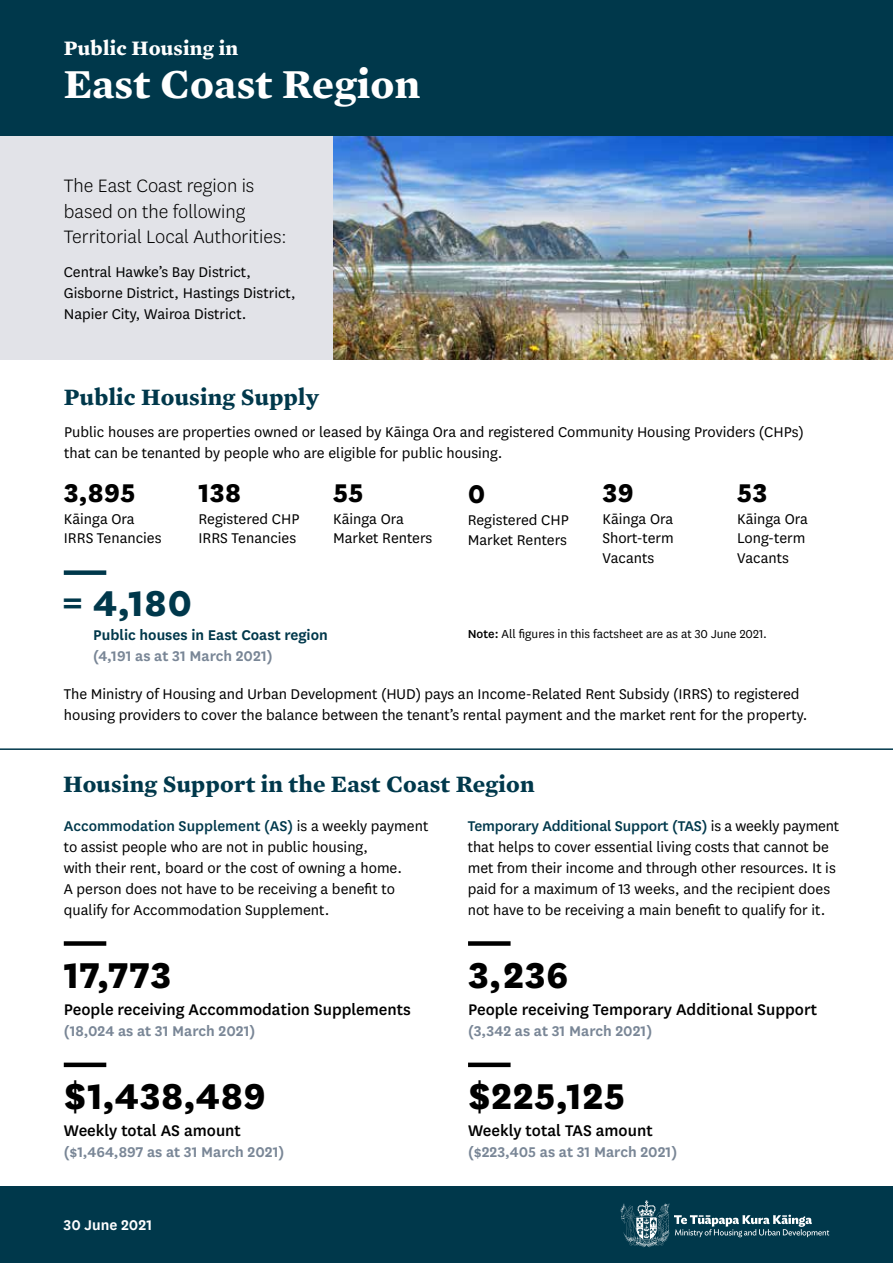
<style>
.page{position:relative;width:893px;height:1263px;background:#fff}
.page>*{position:absolute;margin:0;border:0;box-sizing:border-box;transform-origin:0 0}
.t1{font:800 42px "National";letter-spacing:.01em;color:#000}
.t2{font:700 42px "Mercury Text G1";letter-spacing:.01em;color:#fff}
.t3{font:800 42px "National";color:#00384b}
.t4{font:800 30px "National";letter-spacing:.01em;color:#000}
.t5{font:700 24px "Mercury Text G1";letter-spacing:.01em;color:#00384b}
.t6{font:300 21px/25.5px "National";color:#000}
.t7{font:700 21px "Mercury Text G1";letter-spacing:.01em;color:#fff}
.t8{font:500 18px "National";color:#000}
.t9{font:16.5px/21px "National";color:#000}
.t10{font:600 16.5px "National";color:#798696}
.t11{font:600 16.5px "National";color:#00384b}
.t12{font:600 16.5px "National";color:#fff}
.t13{font:13.5px "National";color:#000}
.s1{font-weight:500}
.s2{font-weight:500;color:#00384b}
</style>
<div class="page">
<div style="left:0;top:0;width:893px;height:136px;background:#00384b"></div>
<div style="left:0;top:136px;width:333px;height:223px;background:#e2e3e8"></div>
<div style="left:0;top:1186px;width:893px;height:77px;background:#00384b"></div>
<img style="left:333px;top:136px;width:560px;height:223px">
<hr style="left:0;top:748px;width:893px;height:2px;background:#00384b">
<div style="left:64px;top:570px;width:42px;height:5px;background:#00384b"></div>
<div style="left:64px;top:941px;width:42px;height:5px;background:#000"></div>
<div style="left:64px;top:1062px;width:42px;height:5px;background:#000"></div>
<div style="left:468px;top:941px;width:43px;height:5px;background:#000"></div>
<div style="left:468px;top:1062px;width:43px;height:5px;background:#000"></div>
<svg style="left:621px;top:1200px;width:208px;height:47px"></svg>
<p class="t7" style="left:64px;top:35px;width:176px">Public Housing in</p>
<h1 class="t2" style="left:64px;top:58px;width:358px">East Coast Region</h1>
<p class="t6" style="left:64px;top:172px;width:224px">The East Coast region is based on the following<br>Territorial Local Authorities:</p>
<p class="t9" style="left:64px;top:261px;width:234px">Central Hawke’s Bay District,<br>Gisborne District, Hastings District,<br>Napier City, Wairoa District.</p>
<h3 class="t5" style="left:64px;top:382px;width:257px">Public Housing Supply</h3>
<p class="t9" style="left:64px;top:420px;width:741px">Public houses are properties owned or leased by Kāinga Ora and registered Community Housing Providers (CHPs) that can be tenanted by people who are eligible for public housing.</p>
<h2 class="t4" style="left:64px;top:471px;width:73px">3,895</h2>
<p class="t9" style="left:64px;top:508px;width:99px;line-height:19.5px">Kāinga Ora<br>IRRS Tenancies</p>
<h2 class="t4" style="left:198px;top:471px;width:44px">138</h2>
<p class="t9" style="left:198px;top:508px;width:102px;line-height:19.5px">Registered CHP<br>IRRS Tenancies</p>
<h2 class="t4" style="left:333px;top:471px;width:32px">55</h2>
<p class="t9" style="left:333px;top:508px;width:101px;line-height:19.5px">Kāinga Ora<br>Market Renters</p>
<h1 class="t3" style="left:62px;top:573px;width:131px">= 4,180</h1>
<p class="t11" style="left:93px;top:623px;width:236px">Public houses in East Coast region</p>
<p class="t10" style="left:93px;top:644px;width:181px">(4,191 as at 31 March 2021)</p>
<h2 class="t4" style="left:468px;top:472px;width:19px">0</h2>
<p class="t9" style="left:468px;top:510px;width:102px;line-height:19.5px">Registered CHP<br>Market Renters</p>
<h2 class="t4" style="left:602px;top:471px;width:33px">39</h2>
<p class="t9" style="left:602px;top:508px;width:73px;line-height:19.5px;text-align:justify">Kāinga Ora Short-term Vacants</p>
<h2 class="t4" style="left:737px;top:471px;width:32px">53</h2>
<p class="t9" style="left:737px;top:508px;width:72px;line-height:19.5px">Kāinga Ora<br>Long-term<br>Vacants</p>
<p class="t13" style="left:468px;top:625px;width:301px"><span class="s1">Note:</span> All figures in this factsheet are as at 30 June 2021.</p>
<p class="t9" style="left:64px;top:683px;width:745px">The Ministry of Housing and Urban Development (HUD) pays an Income-Related Rent Subsidy (IRRS) to registered housing providers to cover the balance between the tenant’s rental payment and the market rent for the property.</p>
<h3 class="t5" style="left:63px;top:769px;width:473px">Housing Support in the East Coast Region</h3>
<p class="t9" style="left:64px;top:814px;width:366px"><span class="s2">Accommodation Supplement (AS)</span> is a weekly payment to assist people who are not in public housing,<br>with their rent, board or the cost of owning a home.<br>A person does not have to be receiving a benefit to qualify for Accommodation Supplement.</p>
<p class="t9" style="left:468px;top:814px;width:373px"><span class="s2">Temporary Additional Support (TAS)</span> is a weekly payment that helps to cover essential living costs that cannot be met from their income and through other resources. It is paid for a maximum of 13 weeks, and the recipient does not have to be receiving a main benefit to qualify for it.</p>
<h1 class="t1" style="left:64px;top:945px;width:109px">17,773</h1>
<p class="t8" style="left:64px;top:997px;width:349px">People receiving Accommodation Supplements</p>
<p class="t10" style="left:64px;top:1020px;width:193px">(18,024 as at 31 March 2021)</p>
<h1 class="t1" style="left:64px;top:1066px;width:204px">$1,438,489</h1>
<p class="t8" style="left:64px;top:1119px;width:179px">Weekly total AS amount</p>
<p class="t10" style="left:64px;top:1141px;width:222px">($1,464,897 as at 31 March 2021)</p>
<p class="t12" style="left:64px;top:1213px;width:90px">30 June 2021</p>
<h1 class="t1" style="left:468px;top:945px;width:102px">3,236</h1>
<p class="t8" style="left:468px;top:997px;width:350px">People receiving Temporary Additional Support</p>
<p class="t10" style="left:468px;top:1020px;width:186px">(3,342 as at 31 March 2021)</p>
<h1 class="t1" style="left:468px;top:1066px;width:159px">$225,125</h1>
<p class="t8" style="left:468px;top:1119px;width:186px">Weekly total TAS amount</p>
<p class="t10" style="left:468px;top:1141px;width:211px">($223,405 as at 31 March 2021)</p>
</div>
